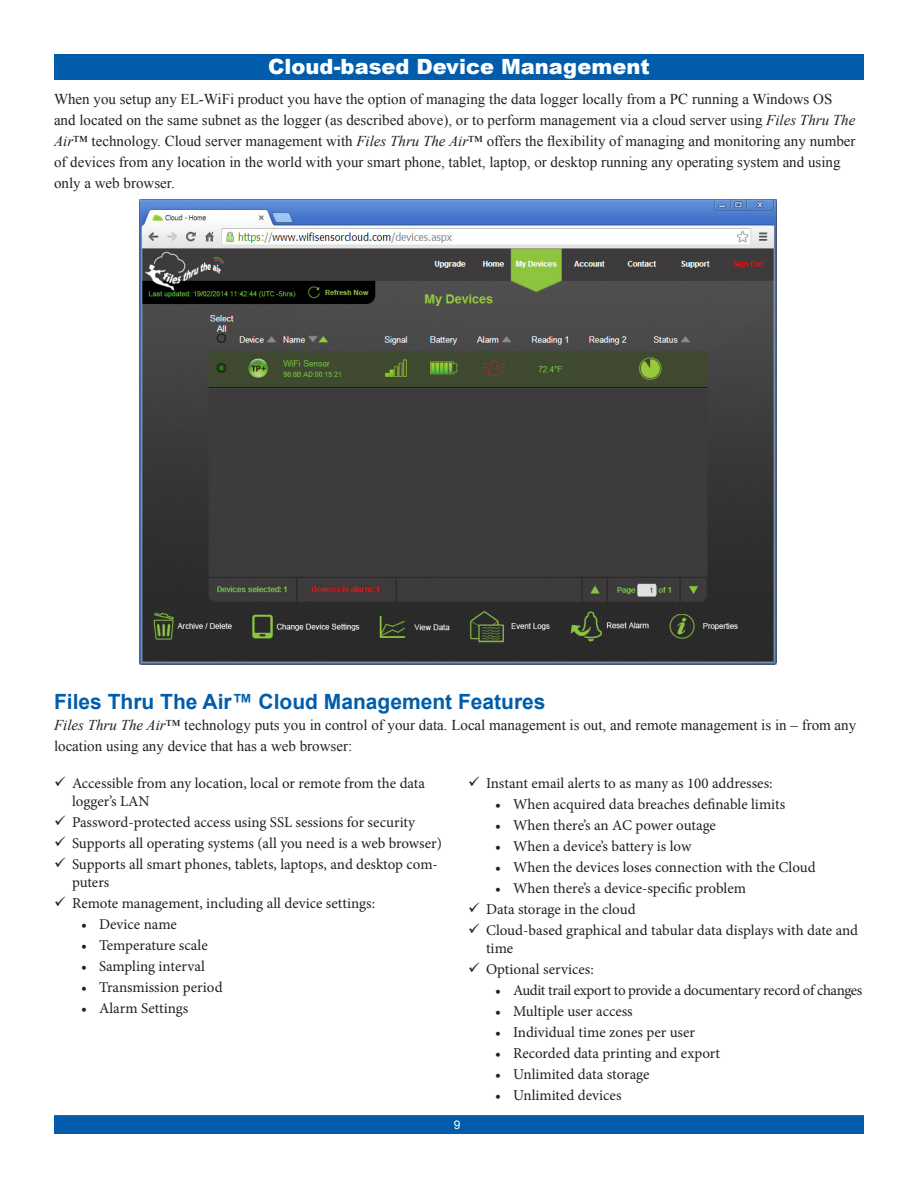
<style>
.page{position:relative;width:918px;height:1188px;background:#fff}
.page>*{position:absolute;margin:0;border:0;box-sizing:border-box;transform-origin:0 0}
.t1{font:700 21px "Arial";color:#015dab}
.heading{font:900 21px "Arial";color:#fff}
.t2{font:15px/18px "Minion Pro";color:#231f20}
.t3{font:15px/21px "Times New Roman";color:#231f20}
.t4{font:15px "Minion Pro";letter-spacing:-.025em;color:#231f20}
.t5{font:12px "Arial";color:#fff}
.s1{font-style:italic}
</style>
<div class="page">
<div style="left:54px;top:54px;width:810px;height:26px;background:#015dab"></div>
<div style="left:55px;top:1116px;width:808px;height:17px;background:#015dab"></div>
<div style="left:54px;top:1115px;width:810px;height:19px;border:2px solid #015dab"></div>
<img style="left:140px;top:200px;width:637px;height:464px">
<p class="heading" style="left:268px;top:52px;width:383px">Cloud-based Device Management</p>
<p class="t3" style="left:54px;top:88px;width:803px">When you setup any EL-WiFi product you have the option of managing the data logger locally from a PC running a Windows OS and located on the same subnet as the logger (as described above), or to perform management via a cloud server using <span class="s1">Files Thru The Air</span>™ technology. Cloud server management with <span class="s1">Files Thru The Air</span>™ offers the flexibility of managing and monitoring any number of devices from any location in the world with your smart phone, tablet, laptop, or desktop running any operating system and using only a web browser.</p>
<p class="t1" style="left:54px;top:687px;width:493px">Files Thru The Air™ Cloud Management Features</p>
<p class="t3" style="left:54px;top:714px;width:804px"><span class="s1">Files Thru The Air</span>™ technology puts you in control of your data. Local management is out, and remote management is in – from any location using any device that has a web browser:</p>
<p class="t2" style="left:72px;top:774px;width:355px">Accessible from any location, local or remote from the data logger’s LAN</p>
<p class="t2" style="left:72px;top:813px;width:345px">Password-protected access using SSL sessions for security</p>
<p class="t2" style="left:72px;top:834px;width:371px">Supports all operating systems (all you need is a web browser)</p>
<p class="t2" style="left:72px;top:855px;width:367px">Supports all smart phones, tablets, laptops, and desktop com&shy;puters</p>
<p class="t2" style="left:72px;top:894px;width:305px">Remote management, including all device settings:</p>
<p class="t2" style="left:81px;top:915px;width:97px">• Device name</p>
<p class="t2" style="left:81px;top:936px;width:128px">• Temperature scale</p>
<p class="t2" style="left:81px;top:957px;width:125px">• Sampling interval</p>
<p class="t2" style="left:81px;top:978px;width:143px">• Transmission period</p>
<p class="t2" style="left:81px;top:999px;width:109px">• Alarm Settings</p>
<p class="t2" style="left:486px;top:774px;width:288px">Instant email alerts to as many as 100 addresses:</p>
<p class="t2" style="left:495px;top:795px;width:292px">• When acquired data breaches definable limits</p>
<p class="t2" style="left:495px;top:816px;width:223px">• When there’s an AC power outage</p>
<p class="t2" style="left:495px;top:837px;width:198px">• When a device’s battery is low</p>
<p class="t2" style="left:495px;top:858px;width:322px">• When the devices loses connection with the Cloud</p>
<p class="t2" style="left:495px;top:879px;width:253px">• When there’s a device-specific problem</p>
<p class="t2" style="left:486px;top:900px;width:151px">Data storage in the cloud</p>
<p class="t2" style="left:486px;top:921px;width:374px">Cloud-based graphical and tabular data displays with date and time</p>
<p class="t2" style="left:486px;top:960px;width:109px">Optional services:</p>
<p class="t4" style="left:495px;top:980px;width:369px">• Audit trail export to provide a documentary record of changes</p>
<p class="t2" style="left:495px;top:1002px;width:139px">• Multiple user access</p>
<p class="t2" style="left:495px;top:1023px;width:202px">• Individual time zones per user</p>
<p class="t2" style="left:495px;top:1044px;width:227px">• Recorded data printing and export</p>
<p class="t2" style="left:495px;top:1065px;width:156px">• Unlimited data storage</p>
<p class="t2" style="left:495px;top:1086px;width:128px">• Unlimited devices</p>
<p class="t5" style="left:454px;top:1116px;width:8px">9</p>
</div>
